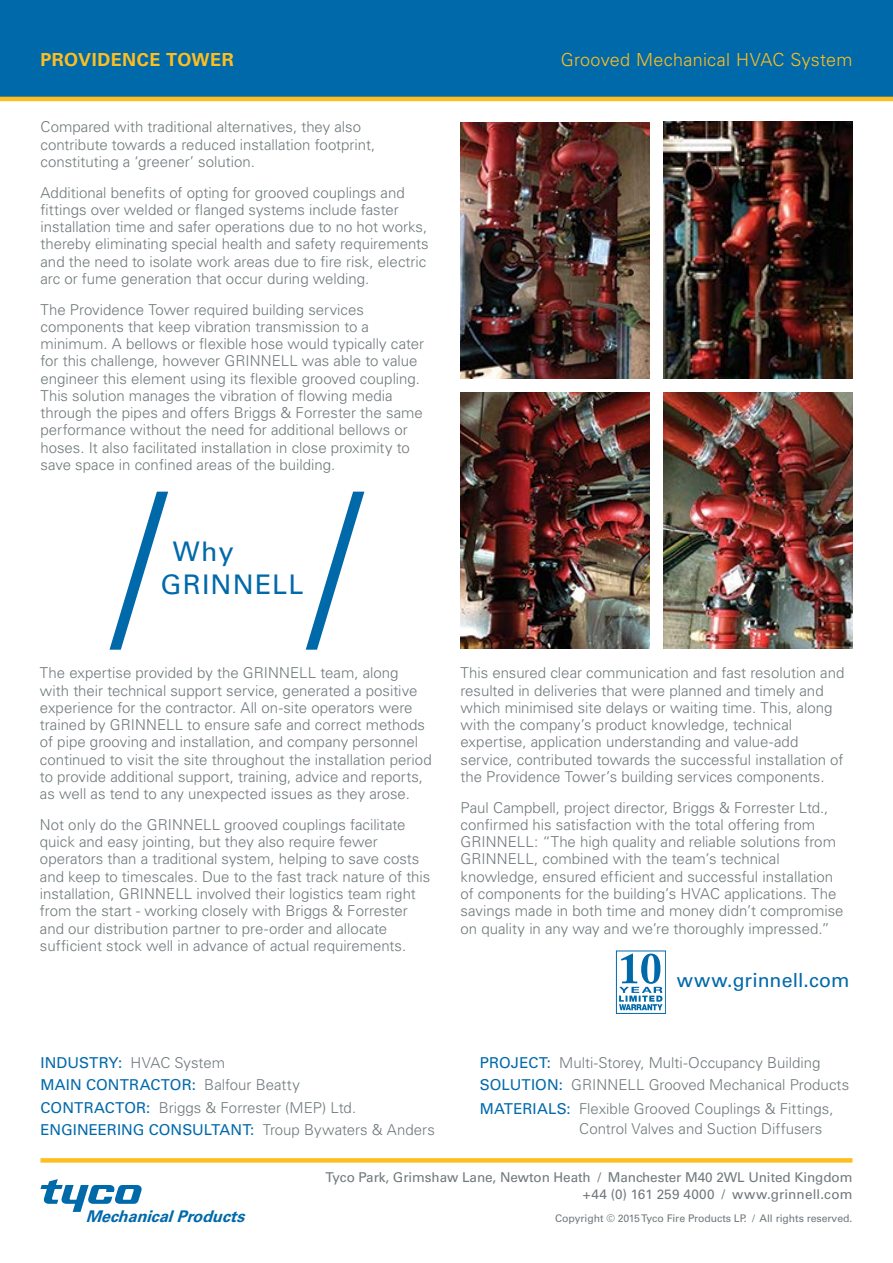
<style>
.page{position:relative;width:893px;height:1263px;background:#fff}
.page>*{position:absolute;margin:0;border:0;box-sizing:border-box;transform-origin:0 0}
.t1{font:27px/33px "Univers LT Std";letter-spacing:.045em;color:#0069aa}
.t2{font:19.5px "Univers LT Std";letter-spacing:.01em;color:#0069aa}
.t3{font:300 18px "Univers LT Std";letter-spacing:.015em;color:#febe1f}
.t4{font:700 18px "Univers LT Std";letter-spacing:.025em;color:#febe1f}
.t5{font:italic 700 16.05px "Univers LT Std";color:#0069aa}
.t6{font:300 15px/17.2px "Univers LT Std";color:#70797c}
.t7{font:15px "Univers LT Std";letter-spacing:.005em;color:#0069aa}
.t8{font:13.5px/16.5px "Univers LT Std";letter-spacing:-.005em;color:#70797c;text-align:right}
.t9{font:10.5px "Univers LT Std";letter-spacing:-.005em;color:#70797c}
.s1{font-weight:400;color:#0069aa}
.s2{font-weight:300;color:#70797c}
</style>
<div class="page">
<svg style="left:40px;top:1179px;width:102px;height:33px"></svg>
<div style="left:40px;top:1158px;width:812px;height:5px;background:#febe1f"></div>
<div style="left:0;top:0;width:893px;height:98px;background:#0069aa"></div>
<hr style="left:0;top:97px;width:893px;height:4px;background:#febe1f">
<div style="left:616px;top:951px;width:50px;height:63px;border:1px solid #0069aa"></div>
<svg style="left:619px;top:953px;width:44px;height:57px"></svg>
<svg style="left:306px;top:492px;width:58px;height:158px"></svg>
<svg style="left:109px;top:492px;width:59px;height:158px"></svg>
<img style="left:460px;top:122px;width:190px;height:256px">
<img style="left:664px;top:122px;width:189px;height:256px">
<img style="left:460px;top:392px;width:190px;height:257px">
<img style="left:664px;top:392px;width:189px;height:257px">
<p class="t4" style="left:40px;top:49px;width:195px">PROVIDENCE TOWER</p>
<p class="t3" style="left:561px;top:48px;width:293px">Grooved Mechanical HVAC System</p>
<p class="t6" style="left:40px;top:118px;width:336px">Compared with traditional alternatives, they also contribute towards a reduced installation footprint, constituting a ‘greener’ solution.</p>
<p class="t6" style="left:40px;top:184px;width:390px">Additional benefits of opting for grooved couplings and fittings over welded or flanged systems include faster installation time and safer operations due to no hot works, thereby eliminating special health and safety requirements and the need to isolate work areas due to fire risk, electric arc or fume generation that occur during welding.</p>
<p class="t6" style="left:40px;top:301px;width:385px">The Providence Tower required building services components that keep vibration transmission to a minimum. A bellows or flexible hose would typically cater for this challenge, however GRINNELL was able to value engineer this element using its flexible grooved coupling.<br>This solution manages the vibration of flowing media through the pipes and offers Briggs &amp; Forrester the same performance without the need for additional bellows or hoses. It also facilitated installation in close proximity to save space in confined areas of the building.</p>
<h1 class="t1" style="left:161px;top:535px;width:144px;text-indent:12px">Why<br>GRINNELL</h1>
<p class="t6" style="left:40px;top:664px;width:393px">The expertise provided by the GRINNELL team, along<br>with their technical support service, generated a positive experience for the contractor. All on-site operators were trained by GRINNELL to ensure safe and correct methods of pipe grooving and installation, and company personnel continued to visit the site throughout the installation period to provide additional support, training, advice and reports, as well as tend to any unexpected issues as they arose.</p>
<p class="t6" style="left:40px;top:816px;width:392px">Not only do the GRINNELL grooved couplings facilitate quick and easy jointing, but they also require fewer operators than a traditional system, helping to save costs and keep to timescales. Due to the fast track nature of this installation, GRINNELL involved their logistics team right from the start - working closely with Briggs &amp; Forrester and our distribution partner to pre-order and allocate sufficient stock well in advance of actual requirements.</p>
<p class="t6" style="left:460px;top:664px;width:385px">This ensured clear communication and fast resolution and resulted in deliveries that were planned and timely and which minimised site delays or waiting time. This, along with the company’s product knowledge, technical expertise, application understanding and value-add service, contributed towards the successful installation of the Providence Tower’s building services components.</p>
<p class="t6" style="left:460px;top:799px;width:384px">Paul Campbell, project director, Briggs &amp; Forrester Ltd., confirmed his satisfaction with the total offering from GRINNELL: “The high quality and reliable solutions from GRINNELL, combined with the team’s technical knowledge, ensured efficient and successful installation of components for the building’s HVAC applications. The savings made in both time and money didn’t compromise on quality in any way and we’re thoroughly impressed.”</p>
<h2 class="t2" style="left:677px;top:969px;width:174px">www.grinnell.com</h2>
<p class="t6" style="left:40px;top:1054px;width:186px"><span class="s1">INDUSTRY:</span> HVAC System</p>
<p class="t6" style="left:480px;top:1054px;width:342px"><span class="s1">PROJECT:</span> Multi-Storey, Multi-Occupancy Building</p>
<p class="t7" style="left:40px;top:1076px;width:261px">MAIN CONTRACTOR: <span class="s2">Balfour Beatty</span></p>
<p class="t6" style="left:480px;top:1076px;width:371px"><span class="s1">SOLUTION:</span> GRINNELL Grooved Mechanical Products</p>
<p class="t6" style="left:40px;top:1099px;width:317px"><span class="s1">CONTRACTOR:</span> Briggs &amp; Forrester (MEP) Ltd.</p>
<p class="t6" style="left:480px;top:1100px;width:355px"><span class="s1">MATERIALS:</span> Flexible Grooved Couplings &amp; Fittings,</p>
<p class="t7" style="left:40px;top:1121px;width:396px">ENGINEERING CONSULTANT: <span class="s2">Troup Bywaters &amp; Anders</span></p>
<p class="t6" style="left:579px;top:1120px;width:245px">Control Valves and Suction Diffusers</p>
<p class="t5" style="left:86px;top:1207px;width:160px">Mechanical Products</p>
<p class="t8" style="left:326px;top:1169px;width:528px">Tyco Park, Grimshaw Lane, Newton Heath / Manchester M40 2WL United Kingdom +44 (0) 161 259 4000 / www.grinnell.com</p>
<p class="t9" style="left:555px;top:1212px;width:299px">Copyright © 2015 Tyco Fire Products LP. / All rights reserved.</p>
</div>
